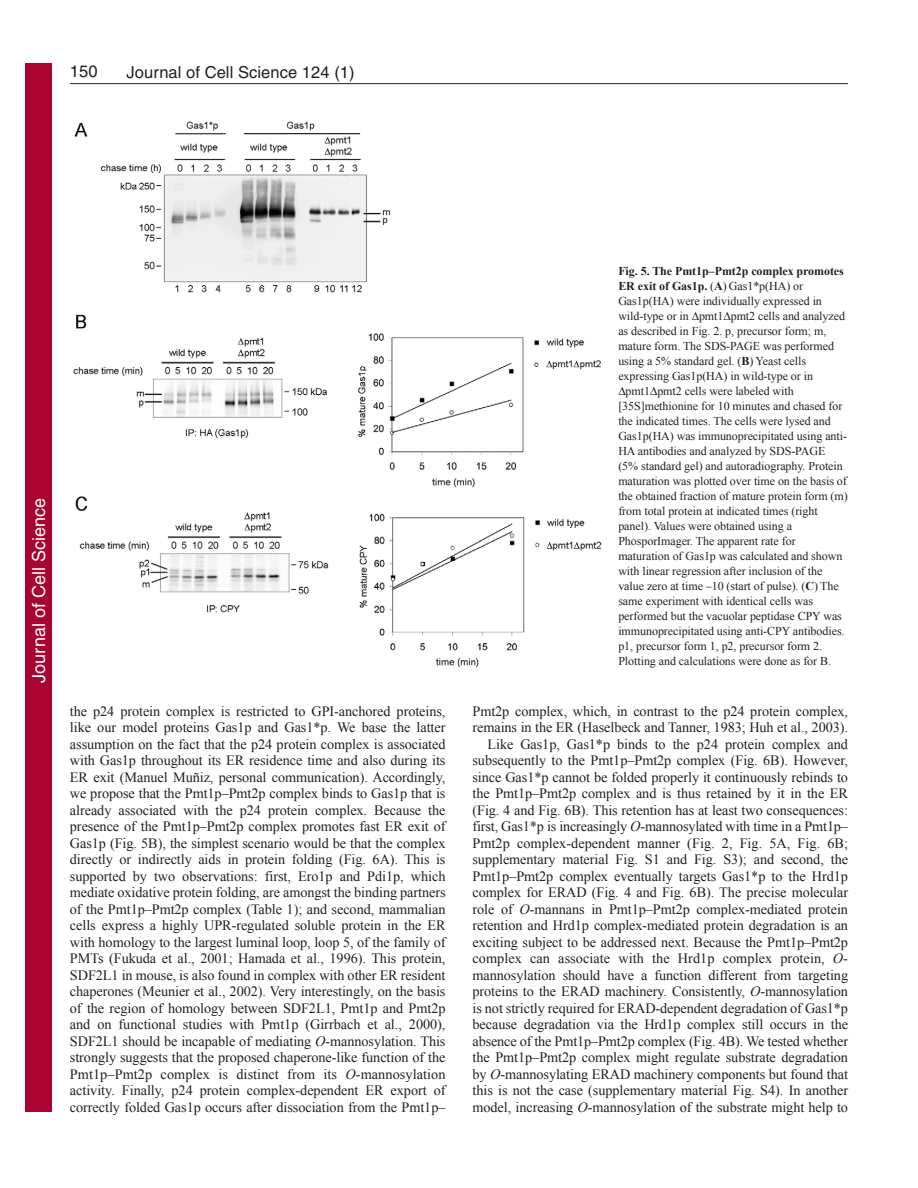
<style>
.page{position:relative;width:918px;height:1188px;background:#fff}
.page>*{position:absolute;margin:0;border:0;box-sizing:border-box;transform-origin:0 0}
.t1{font:18px "Helvetica";color:#fff}
.t2{font:16.5px "Helvetica";letter-spacing:.005em;color:#231f20}
.t3{font:14.25px/16.5px "Times New Roman";letter-spacing:-.005em;color:#231f20;text-align:justify}
.t4{font:12px "Times New Roman";letter-spacing:-.005em;color:#231f20}
.t5{font:700 12px "Times New Roman";letter-spacing:-.005em;color:#231f20}
.s1{font-style:italic}
.s2{font-weight:400}
.s3{font-weight:700}
</style>
<div class="page">
<hr style="left:70px;top:83px;width:778px;height:1px;background:#231f20">
<img style="left:73px;top:121px;width:529px;height:547px">
<div style="left:26px;top:64px;width:26px;height:1048px;background:#a90332"></div>
<p class="t2" style="left:70px;top:65px;width:29px">150</p>
<p class="t2" style="left:127px;top:66px;width:230px">Journal of Cell Science 124 (1)</p>
<p class="t1" style="left:28px;top:683px;width:186px;rotate:-90deg">Journal of Cell Science</p>
<p class="t3" style="left:70px;top:702px;width:377px">the p24 protein complex is restricted to GPI-anchored proteins, like our model proteins Gas1p and Gas1*p. We base the latter assumption on the fact that the p24 protein complex is associated with Gas1p throughout its ER residence time and also during its ER exit (Manuel Muñiz, personal communication). Accordingly, we propose that the Pmt1p–Pmt2p complex binds to Gas1p that is already associated with the p24 protein complex. Because the presence of the Pmt1p–Pmt2p complex promotes fast ER exit of Gas1p (Fig. 5B), the simplest scenario would be that the complex directly or indirectly aids in protein folding (Fig. 6A). This is supported by two observations: first, Ero1p and Pdi1p, which mediate oxidative protein folding, are amongst the binding partners of the Pmt1p–Pmt2p complex (Table 1); and second, mammalian cells express a highly UPR-regulated soluble protein in the ER with homology to the largest luminal loop, loop 5, of the family of PMTs (Fukuda et al., 2001; Hamada et al., 1996). This protein, SDF2L1 in mouse, is also found in complex with other ER resident chaperones (Meunier et al., 2002). Very interestingly, on the basis of the region of homology between SDF2L1, Pmt1p and Pmt2p and on functional studies with Pmt1p (Girrbach et al., 2000), SDF2L1 should be incapable of mediating <span class="s1">O</span>-mannosylation. This strongly suggests that the proposed chaperone-like function of the Pmt1p–Pmt2p complex is distinct from its <span class="s1">O</span>-mannosylation activity. Finally, p24 protein complex-dependent ER export of correctly folded Gas1p occurs after dissociation from the Pmt1p–</p>
<p class="t5" style="left:618px;top:264px;width:227px">Fig. 5. The Pmt1p–Pmt2p complex promotes</p>
<p class="t5" style="left:618px;top:279px;width:186px">ER exit of Gas1p. <span class="s2">(</span>A<span class="s2">) Gas1*p(HA) or</span></p>
<p class="t4" style="left:618px;top:294px;width:205px">Gas1p(HA) were individually expressed in</p>
<p class="t4" style="left:618px;top:309px;width:228px">wild-type or in pmt1 pmt2 cells and analyzed</p>
<p class="t4" style="left:618px;top:324px;width:209px">as described in Fig. 2. p, precursor form; m,</p>
<p class="t4" style="left:618px;top:339px;width:217px">mature form. The SDS-PAGE was performed</p>
<p class="t4" style="left:618px;top:354px;width:189px">using a 5% standard gel. (<span class="s3">B</span>) Yeast cells</p>
<p class="t4" style="left:618px;top:369px;width:196px">expressing Gas1p(HA) in wild-type or in</p>
<p class="t4" style="left:626px;top:384px;width:170px">pmt1 pmt2 cells were labeled with</p>
<p class="t4" style="left:618px;top:399px;width:225px">[35S]methionine for 10 minutes and chased for</p>
<p class="t4" style="left:618px;top:414px;width:214px">the indicated times. The cells were lysed and</p>
<p class="t4" style="left:618px;top:429px;width:230px">Gas1p(HA) was immunoprecipitated using anti-</p>
<p class="t4" style="left:618px;top:444px;width:208px">HA antibodies and analyzed by SDS-PAGE</p>
<p class="t4" style="left:618px;top:459px;width:226px">(5% standard gel) and autoradiography. Protein</p>
<p class="t4" style="left:618px;top:474px;width:230px">maturation was plotted over time on the basis of</p>
<p class="t4" style="left:618px;top:489px;width:231px">the obtained fraction of mature protein form (m)</p>
<p class="t4" style="left:618px;top:504px;width:201px">from total protein at indicated times (right</p>
<p class="t4" style="left:618px;top:519px;width:175px">panel). Values were obtained using a</p>
<p class="t4" style="left:618px;top:534px;width:179px">PhosporImager. The apparent rate for</p>
<p class="t4" style="left:618px;top:549px;width:226px">maturation of Gas1p was calculated and shown</p>
<p class="t4" style="left:618px;top:564px;width:205px">with linear regression after inclusion of the</p>
<p class="t4" style="left:618px;top:579px;width:222px">value zero at time –10 (start of pulse). (<span class="s3">C</span>) The</p>
<p class="t4" style="left:618px;top:594px;width:196px">same experiment with identical cells was</p>
<p class="t4" style="left:618px;top:609px;width:225px">performed but the vacuolar peptidase CPY was</p>
<p class="t4" style="left:618px;top:624px;width:228px">immunoprecipitated using anti-CPY antibodies.</p>
<p class="t4" style="left:618px;top:639px;width:205px">p1, precursor form 1, p2, precursor form 2.</p>
<p class="t4" style="left:618px;top:654px;width:214px">Plotting and calculations were done as for B.</p>
<p class="t3" style="left:473px;top:702px;width:377px;text-align:right">Pmt2p complex, which, in contrast to the p24 protein complex, remains in the ER (Haselbeck and Tanner, 1983; Huh et al., 2003).<br>Like Gas1p, Gas1*p binds to the p24 protein complex and subsequently to the Pmt1p–Pmt2p complex (Fig. 6B). However, since Gas1*p cannot be folded properly it continuously rebinds to the Pmt1p–Pmt2p complex and is thus retained by it in the ER (Fig. 4 and Fig. 6B). This retention has at least two consequences: first, Gas1*p is increasingly <span class="s1">O</span>-mannosylated with time in a Pmt1p– Pmt2p complex-dependent manner (Fig. 2, Fig. 5A, Fig. 6B; supplementary material Fig. S1 and Fig. S3); and second, the Pmt1p–Pmt2p complex eventually targets Gas1*p to the Hrd1p complex for ERAD (Fig. 4 and Fig. 6B). The precise molecular role of <span class="s1">O</span>-mannans in Pmt1p–Pmt2p complex-mediated protein retention and Hrd1p complex-mediated protein degradation is an exciting subject to be addressed next. Because the Pmt1p–Pmt2p complex can associate with the Hrd1p complex protein, <span class="s1">O&shy;</span>mannosylation should have a function different from targeting proteins to the ERAD machinery. Consistently, <span class="s1">O</span>-mannosylation is not strictly required for ERAD-dependent degradation of Gas1*p because degradation via the Hrd1p complex still occurs in the absence of the Pmt1p–Pmt2p complex (Fig. 4B). We tested whether the Pmt1p–Pmt2p complex might regulate substrate degradation by <span class="s1">O</span>-mannosylating ERAD machinery components but found that this is not the case (supplementary material Fig. S4). In another model, increasing <span class="s1">O</span>-mannosylation of the substrate might help to</p>
</div>
